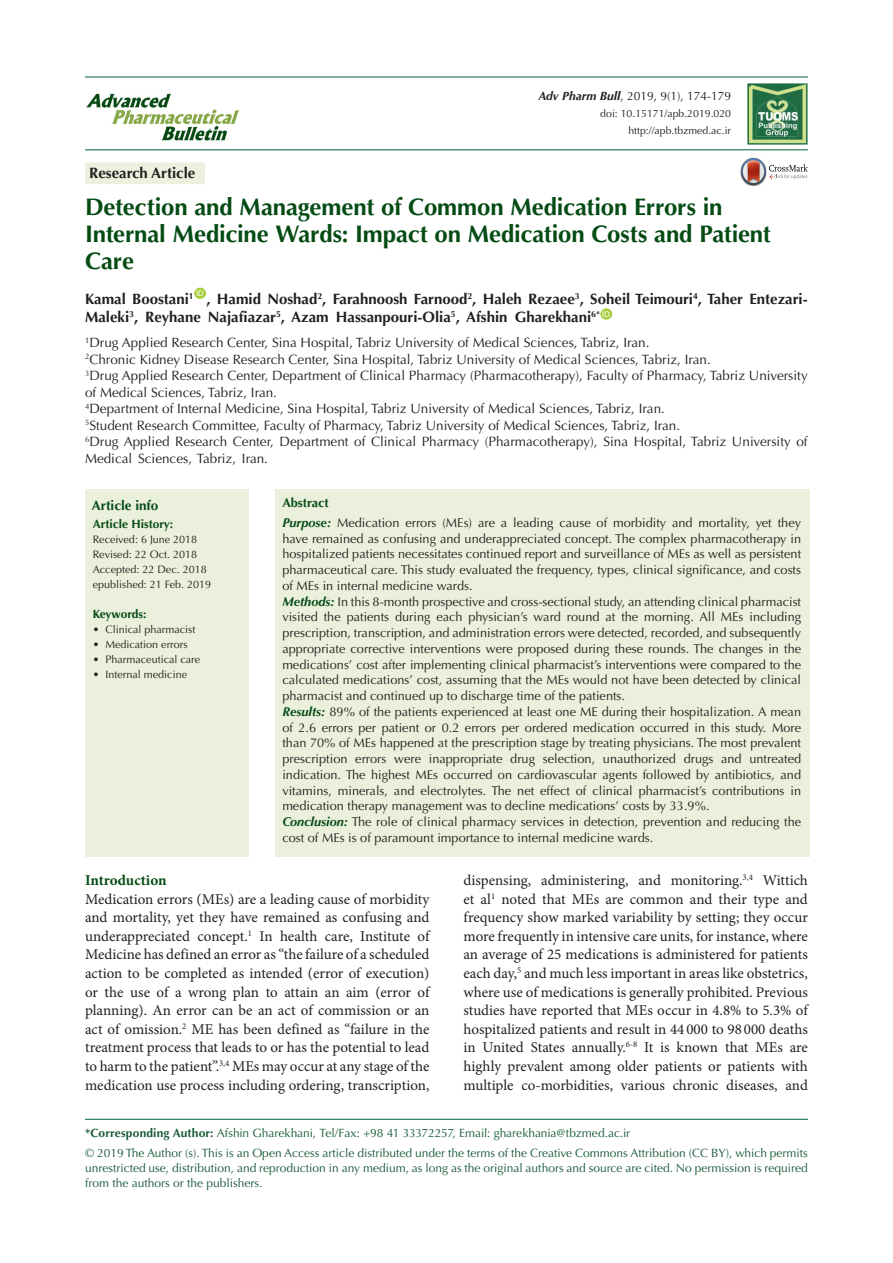
<style>
.page{position:relative;width:893px;height:1263px;background:#fff}
.page>*{position:absolute;margin:0;border:0;box-sizing:border-box;transform-origin:0 0}
.t1{font:700 24px/27px "Optima LT Std";letter-spacing:-.005em;color:#054b14}
.t2{font:15px/18.6px "Minion Pro";color:#231f20;text-align:justify}
.t3{font:700 15px/18px "Optima LT Std";color:#231f20}
.EndNote_Bibliography{font:700 15px "Minion Pro";letter-spacing:-.005em;color:#054b14}
.t4{font:13.5px/16.5px "Optima LT Std";color:#231f20}
.t5{font:700 13.5px "Optima LT Std";color:#054b14}
.t6{font:12.75px/15.8px "Optima LT Std";color:#231f20;text-align:justify}
.t7{font:700 12.75px "Optima LT Std";color:#054b14}
.corresponding{font:12px/15px "Optima LT Std";color:#195a37;text-align:justify}
.t8{font:12px "Optima LT Std";color:#231f20}
.t9{font:700 12px "Optima LT Std";color:#054b14}
.t10{font:700 12px "Optima LT Std";letter-spacing:-.02em;color:#054b14}
.t11{font:10.8px "Optima LT Std";color:#231f20}
.t12{font:10.5px "Optima LT Std";color:#231f20}
.t13{font:7.8px "Arial";color:#fff}
.s1{font-weight:700;font-style:italic}
.s2{font-weight:700;font-style:italic;color:#054b14}
.s3{font-weight:700}
</style>
<div class="page">
<hr style="left:85px;top:149px;width:723px;height:1px;background:#1e7252">
<hr style="left:85px;top:76px;width:723px;height:2px;background:#1e7252">
<div style="left:194px;top:288px;width:12px;height:11px;background:#a6ce39;border-radius:50%"></div>
<div style="left:600px;top:308px;width:12px;height:12px;background:#a6ce39;border-radius:50%"></div>
<div style="left:85px;top:162px;width:120px;height:22px;background:#ebf1de;border-radius:2px"></div>
<div style="left:85px;top:489px;width:163px;height:368px;background:#ebf0dc"></div>
<div style="left:275px;top:489px;width:535px;height:368px;background:#ebf0dc"></div>
<svg style="left:741px;top:158px;width:67px;height:27px"></svg>
<img style="left:748px;top:84px;width:60px;height:61px">
<hr style="left:85px;top:1119px;width:723px;height:1px;background:#1e7252">
<img style="left:86px;top:93px;width:154px;height:48px">
<p class="t3" style="left:89px;top:164px;width:108px">Research Article</p>
<p class="t8" style="left:538px;top:89px;width:194px"><span class="s1">Adv Pharm Bull</span>, 2019, 9(1), 174-179</p>
<p class="t12" style="left:600px;top:108px;width:132px">doi: 10.15171/apb.2019.020</p>
<p class="t12" style="left:628px;top:125px;width:104px">http://apb.tbzmed.ac.ir</p>
<p class="t1" style="left:85px;top:194px;width:687px">Detection and Management of Common Medication Errors in<br>Internal Medicine Wards: Impact on Medication Costs and Patient<br>Care</p>
<p class="t3" style="left:85px;top:290px;width:110px">Kamal Boostani<sup>1</sup></p>
<p class="t13" style="left:196px;top:288px;width:9px">ID</p>
<p class="t3" style="left:85px;top:290px;width:724px;text-indent:121px">, Hamid Noshad<sup>2</sup>, Farahnoosh Farnood<sup>2</sup>, Haleh Rezaee<sup>3</sup>, Soheil Teimouri<sup>4</sup>, Taher Entezari-<br>Maleki<sup>3</sup>, Reyhane Najafiazar<sup>5</sup>, Azam Hassanpouri-Olia<sup>5</sup>, Afshin Gharekhani<sup>6*</sup></p>
<p class="t13" style="left:602px;top:309px;width:9px">ID</p>
<p class="t4" style="left:85px;top:335px;width:566px"><sup>1</sup>Drug Applied Research Center, Sina Hospital, Tabriz University of Medical Sciences, Tabriz, Iran.</p>
<p class="t4" style="left:85px;top:351px;width:627px"><sup>2</sup>Chronic Kidney Disease Research Center, Sina Hospital, Tabriz University of Medical Sciences, Tabriz, Iran.</p>
<p class="t4" style="left:85px;top:368px;width:724px"><sup>3</sup>Drug Applied Research Center, Department of Clinical Pharmacy (Pharmacotherapy), Faculty of Pharmacy, Tabriz University of Medical Sciences, Tabriz, Iran.</p>
<p class="t4" style="left:85px;top:401px;width:581px"><sup>4</sup>Department of Internal Medicine, Sina Hospital, Tabriz University of Medical Sciences, Tabriz, Iran.</p>
<p class="t4" style="left:85px;top:417px;width:597px"><sup>5</sup>Student Research Committee, Faculty of Pharmacy, Tabriz University of Medical Sciences, Tabriz, Iran.</p>
<p class="t4" style="left:85px;top:434px;width:724px"><sup>6</sup>Drug Applied Research Center, Department of Clinical Pharmacy (Pharmacotherapy), Sina Hospital, Tabriz University of<br>Medical Sciences, Tabriz, Iran.</p>
<p class="t5" style="left:92px;top:498px;width:68px">Article info</p>
<p class="t9" style="left:93px;top:517px;width:82px">Article History:</p>
<p class="t11" style="left:93px;top:533px;width:106px">Received: 6 June 2018</p>
<p class="t11" style="left:93px;top:548px;width:106px">Revised: 22 Oct. 2018</p>
<p class="t11" style="left:93px;top:563px;width:116px">Accepted: 22 Dec. 2018</p>
<p class="t11" style="left:93px;top:578px;width:120px">epublished: 21 Feb. 2019</p>
<p class="t10" style="left:93px;top:607px;width:55px">Keywords:</p>
<p class="t11" style="left:93px;top:623px;width:104px">• Clinical pharmacist</p>
<p class="t11" style="left:93px;top:638px;width:96px">• Medication errors</p>
<p class="t11" style="left:93px;top:653px;width:109px">• Pharmaceutical care</p>
<p class="t11" style="left:93px;top:668px;width:96px">• Internal medicine</p>
<p class="t7" style="left:282px;top:495px;width:48px">Abstract</p>
<p class="t6" style="left:282px;top:515px;width:520px"><span class="s2">Purpose:</span> Medication errors (MEs) are a leading cause of morbidity and mortality, yet they have remained as confusing and underappreciated concept. The complex pharmacotherapy in hospitalized patients necessitates continued report and surveillance of MEs as well as persistent pharmaceutical care. This study evaluated the frequency, types, clinical significance, and costs of MEs in internal medicine wards.</p>
<p class="t6" style="left:282px;top:594px;width:520px"><span class="s2">Methods:</span> In this 8-month prospective and cross-sectional study, an attending clinical pharmacist visited the patients during each physician’s ward round at the morning. All MEs including prescription, transcription, and administration errors were detected, recorded, and subsequently appropriate corrective interventions were proposed during these rounds. The changes in the medications’ cost after implementing clinical pharmacist’s interventions were compared to the calculated medications’ cost, assuming that the MEs would not have been detected by clinical pharmacist and continued up to discharge time of the patients.</p>
<p class="t6" style="left:282px;top:704px;width:520px"><span class="s2">Results:</span> 89% of the patients experienced at least one ME during their hospitalization. A mean of 2.6 errors per patient or 0.2 errors per ordered medication occurred in this study. More than 70% of MEs happened at the prescription stage by treating physicians. The most prevalent prescription errors were inappropriate drug selection, unauthorized drugs and untreated indication. The highest MEs occurred on cardiovascular agents followed by antibiotics, and vitamins, minerals, and electrolytes. The net effect of clinical pharmacist’s contributions in medication therapy management was to decline medications’ costs by 33.9%.</p>
<p class="t6" style="left:282px;top:814px;width:520px"><span class="s2">Conclusion:</span> The role of clinical pharmacy services in detection, prevention and reducing the cost of MEs is of paramount importance to internal medicine wards.</p>
<p class="t2" style="left:463px;top:871px;width:346px">dispensing, administering, and monitoring.<sup>3,4</sup> Wittich et al<sup>1</sup> noted that MEs are common and their type and frequency show marked variability by setting; they occur more frequently in intensive care units, for instance, where an average of 25 medications is administered for patients each day,<sup>5</sup> and much less important in areas like obstetrics, where use of medications is generally prohibited. Previous studies have reported that MEs occur in 4.8% to 5.3% of hospitalized patients and result in 44 000 to 98 000 deaths in United States annually.<sup>6-8</sup> It is known that MEs are highly prevalent among older patients or patients with multiple co-morbidities, various chronic diseases, and</p>
<p class="corresponding" style="left:85px;top:1126px;width:547px"><span class="s3">*Corresponding Author:</span> Afshin Gharekhani, Tel/Fax: +98 41 33372257, Email: gharekhania@tbzmed.ac.ir</p>
<p class="corresponding" style="left:85px;top:1145px;width:724px">© 2019 The Author (s). This is an Open Access article distributed under the terms of the Creative Commons Attribution (CC BY), which permits unrestricted use, distribution, and reproduction in any medium, as long as the original authors and source are cited. No permission is required from the authors or the publishers.</p>
<p class="EndNote_Bibliography" style="left:85px;top:870px;width:83px">Introduction</p>
<p class="t2" style="left:85px;top:889px;width:346px">Medication errors (MEs) are a leading cause of morbidity and mortality, yet they have remained as confusing and underappreciated concept.<sup>1</sup> In health care, Institute of Medicine has defined an error as “the failure of a scheduled action to be completed as intended (error of execution) or the use of a wrong plan to attain an aim (error of planning). An error can be an act of commission or an act of omission.<sup>2</sup> ME has been defined as “failure in the treatment process that leads to or has the potential to lead to harm to the patient”.<sup>3,4</sup> MEs may occur at any stage of the medication use process including ordering, transcription,</p>
</div>
